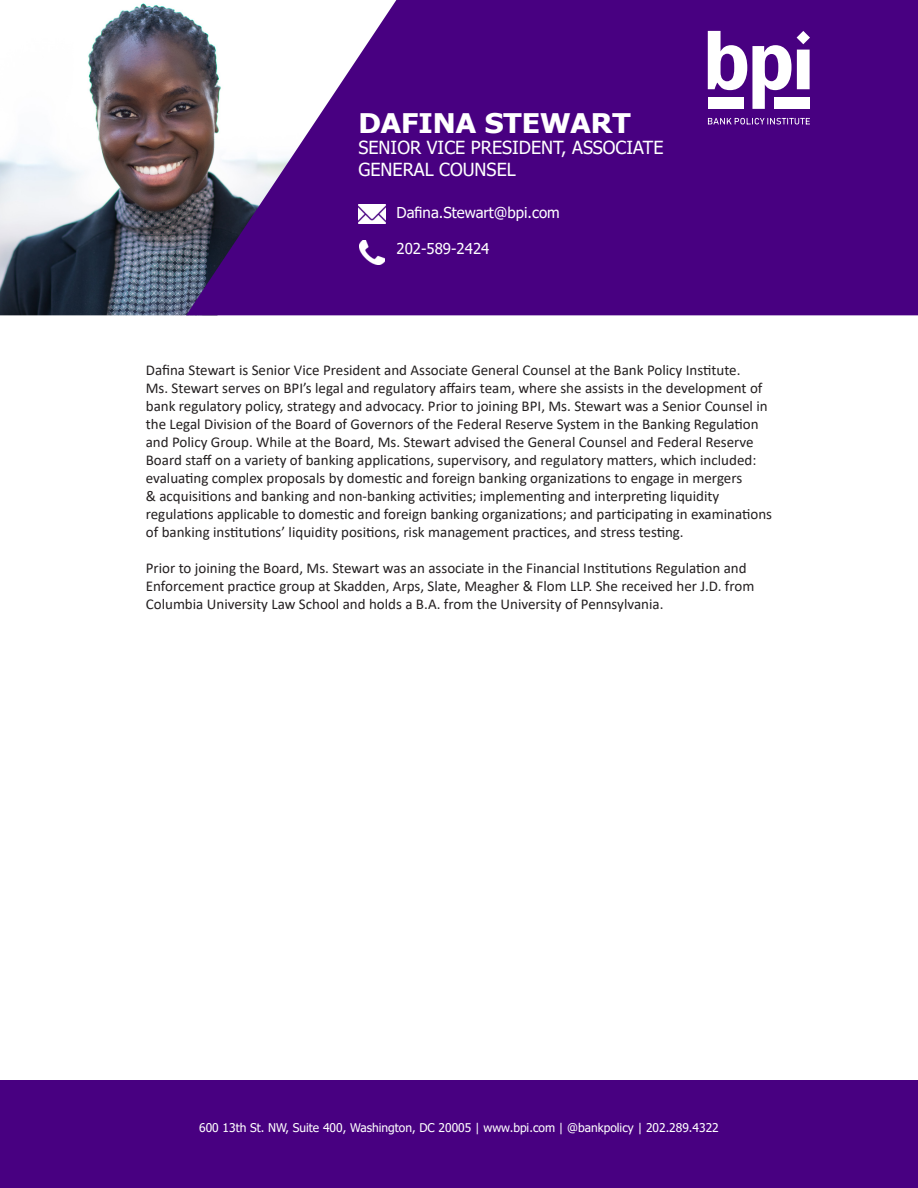
<style>
.page{position:relative;width:918px;height:1188px;background:#fff}
.page>*{position:absolute;margin:0;border:0;box-sizing:border-box;transform-origin:0 0}
.t1{font:700 27px "Tahoma";color:#fff;scale:1.1 1}
.t2{font:18px/21.6px "Tahoma";color:#fff}
.t3{font:15px/18px "Calibri";color:#231f20}
.t4{font:15px "Tahoma";color:#fff}
.t5{font:12px "Tahoma";color:#fff}
</style>
<div class="page">
<img style="left:0;top:3px;width:186px;height:312px">
<svg style="left:186px;top:0;width:732px;height:315px;background:#5b1e8c"></svg>
<svg style="left:708px;top:118px;width:102px;height:6px"></svg>
<svg style="left:708px;top:31px;width:102px;height:78px"></svg>
<img style="left:358px;top:205px;width:28px;height:19px">
<img style="left:360px;top:240px;width:24px;height:25px">
<div style="left:0;top:1080px;width:918px;height:108px;background:#480081"></div>
<p class="t1" style="left:358px;top:104px;width:249px">DAFINA STEWART</p>
<p class="t2" style="left:358px;top:138px;width:307px">SENIOR VICE PRESIDENT, ASSOCIATE<br>GENERAL COUNSEL</p>
<p class="t4" style="left:397px;top:203px;width:165px">Dafina.Stewart@bpi.com</p>
<p class="t4" style="left:397px;top:239px;width:94px">202-589-2424</p>
<p class="t3" style="left:146px;top:361px;width:628px">Dafina Stewart is Senior Vice President and Associate General Counsel at the Bank Policy Institute.<br>Ms. Stewart serves on BPI’s legal and regulatory affairs team, where she assists in the development of bank regulatory policy, strategy and advocacy. Prior to joining BPI, Ms. Stewart was a Senior Counsel in the Legal Division of the Board of Governors of the Federal Reserve System in the Banking Regulation and Policy Group. While at the Board, Ms. Stewart advised the General Counsel and Federal Reserve Board staff on a variety of banking applications, supervisory, and regulatory matters, which included: evaluating complex proposals by domestic and foreign banking organizations to engage in mergers<br>&amp; acquisitions and banking and non-banking activities; implementing and interpreting liquidity regulations applicable to domestic and foreign banking organizations; and participating in examinations of banking institutions’ liquidity positions, risk management practices, and stress testing.</p>
<p class="t3" style="left:146px;top:559px;width:610px">Prior to joining the Board, Ms. Stewart was an associate in the Financial Institutions Regulation and<br>Enforcement practice group at Skadden, Arps, Slate, Meagher &amp; Flom LLP. She received her J.D. from<br>Columbia University Law School and holds a B.A. from the University of Pennsylvania.</p>
<p class="t5" style="left:199px;top:1120px;width:521px">600 13th St. NW, Suite 400, Washington, DC 20005 | www.bpi.com | @bankpolicy | 202.289.4322</p>
</div>
